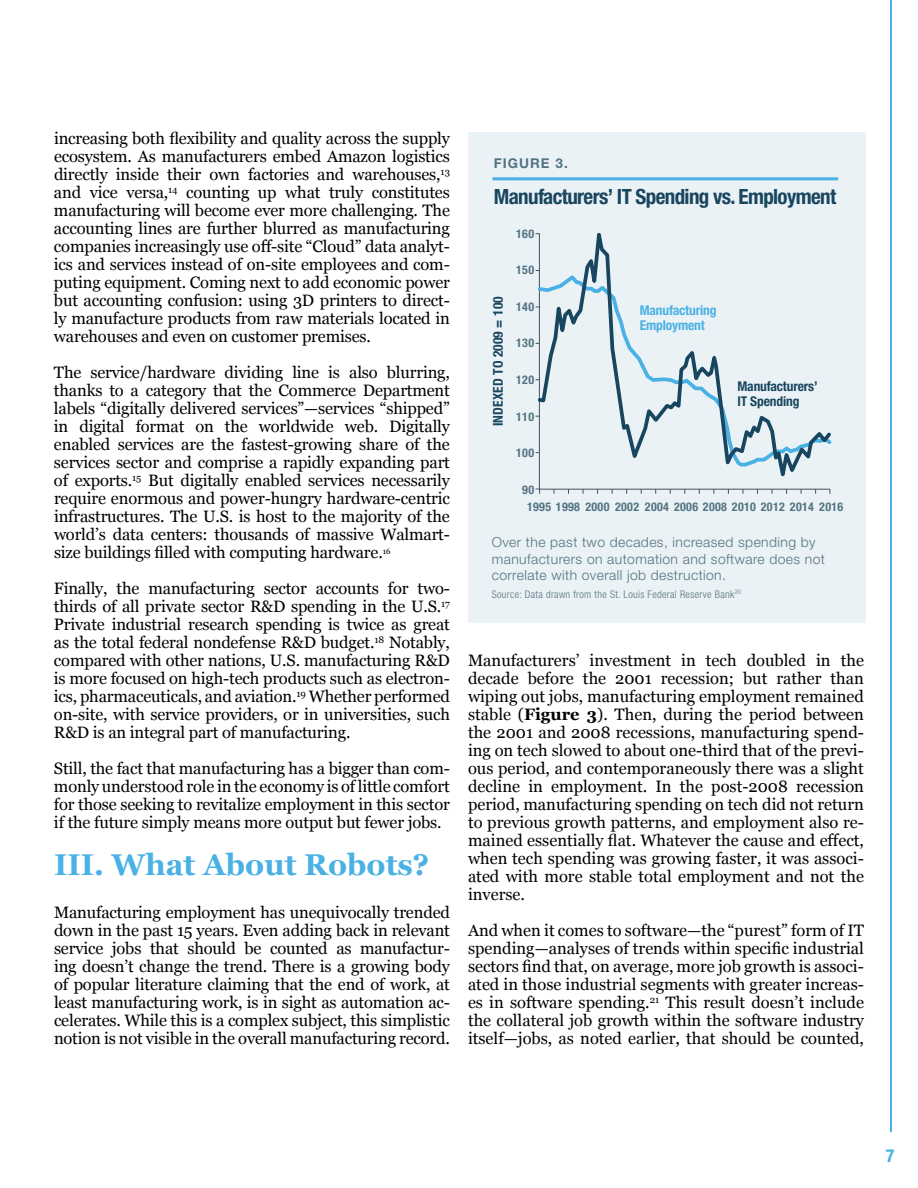
<style>
.page{position:relative;width:918px;height:1188px;background:#fff}
.page>*{position:absolute;margin:0;border:0;box-sizing:border-box;transform-origin:0 0}
.t1{font:700 30px "Georgia";color:#4ab1e4}
.t2{font:700 condensed 21px "Helvetica Neue LT Pro";letter-spacing:-.03em;color:#19465f}
.t3{font:700 condensed 18px "Helvetica Neue LT Pro";color:#4ab1e4}
.t4{font:16.5px/18px "Georgia";letter-spacing:-.01em;color:#000;text-align:justify}
.t5{font:300 13.8px/16.5px "Helvetica Neue LT Pro";letter-spacing:.03em;color:#527381}
.t6{font:700 condensed 13.5px/15px "Helvetica Neue LT Pro";letter-spacing:-.01em;color:#19465f}
.t7{font:700 condensed 13.5px/15px "Helvetica Neue LT Pro";letter-spacing:-.01em;color:#4ab1e4}
.t8{font:700 condensed 13.5px "Helvetica Neue LT Pro";letter-spacing:.01em;color:#19465f}
.t9{font:700 13.5px "Helvetica Neue LT Pro";letter-spacing:.075em;color:#527381}
.t10{font:700 condensed 12px "Helvetica Neue LT Pro";letter-spacing:.03em;color:#527381}
.t11{font:300 condensed 10.5px "Helvetica Neue LT Pro";letter-spacing:.03em;color:#527381}
.s1{font-weight:700}
</style>
<div class="page">
<hr style="left:890px;top:0;width:2px;height:1132px;background:#4ab1e4">
<div style="left:469px;top:132px;width:397px;height:490px;background:#ebf2f6"></div>
<svg style="left:535px;top:232px;width:297px;height:262px"></svg>
<hr style="left:492px;top:177px;width:346px;height:3px;background:#4ab1e4">
<p class="t4" style="left:54px;top:129px;width:398px">increasing both flexibility and quality across the supply ecosystem. As manufacturers embed Amazon logistics directly inside their own factories and warehouses,<sup>13 </sup>and vice versa,<sup>14</sup> counting up what truly constitutes manufacturing will become ever more challenging. The accounting lines are further blurred as manufacturing companies increasingly use off-site “Cloud” data analyt&shy;ics and services instead of on-site employees and com&shy;puting equipment. Coming next to add economic power but accounting confusion: using 3D printers to direct&shy;ly manufacture products from raw materials located in warehouses and even on customer premises.</p>
<p class="t4" style="left:54px;top:363px;width:397px">The service/hardware dividing line is also blurring, thanks to a category that the Commerce Department labels “digitally delivered services”—services “shipped” in digital format on the worldwide web. Digitally enabled services are the fastest-growing share of the services sector and comprise a rapidly expanding part of exports.<sup>15</sup> But digitally enabled services necessarily require enormous and power-hungry hardware-centric infrastructures. The U.S. is host to the majority of the world’s data centers: thousands of massive Walmart&shy;size buildings filled with computing hardware.<sup>16</sup></p>
<p class="t4" style="left:54px;top:579px;width:398px">Finally, the manufacturing sector accounts for two&shy;thirds of all private sector R&amp;D spending in the U.S.<sup>17<br></sup>Private industrial research spending is twice as great as the total federal nondefense R&amp;D budget.<sup>18</sup> Notably, compared with other nations, U.S. manufacturing R&amp;D is more focused on high-tech products such as electron&shy;ics, pharmaceuticals, and aviation.<sup>19</sup> Whether performed on-site, with service providers, or in universities, such R&amp;D is an integral part of manufacturing.</p>
<p class="t4" style="left:54px;top:759px;width:397px">Still, the fact that manufacturing has a bigger than com&shy;monly understood role in the economy is of little comfort for those seeking to revitalize employment in this sector if the future simply means more output but fewer jobs.</p>
<h1 class="t1" style="left:54px;top:841px;width:377px">III. What About Robots?</h1>
<p class="t4" style="left:54px;top:903px;width:398px">Manufacturing employment has unequivocally trended down in the past 15 years. Even adding back in relevant service jobs that should be counted as manufactur&shy;ing doesn’t change the trend. There is a growing body of popular literature claiming that the end of work, at least manufacturing work, is in sight as automation ac&shy;celerates. While this is a complex subject, this simplistic notion is not visible in the overall manufacturing record.</p>
<p class="t9" style="left:494px;top:155px;width:75px">FIGURE 3.</p>
<p class="t2" style="left:494px;top:184px;width:344px">Manufacturers’ IT Spending vs. Employment</p>
<p class="t8" style="left:490px;top:426px;width:132px;rotate:-90deg">INDEXED TO 2009 = 100</p>
<p class="t10" style="left:516px;top:226px;width:19px">160</p>
<p class="t10" style="left:516px;top:263px;width:19px">150</p>
<p class="t10" style="left:516px;top:299px;width:19px">140</p>
<p class="t10" style="left:516px;top:336px;width:19px">130</p>
<p class="t10" style="left:516px;top:373px;width:19px">120</p>
<p class="t10" style="left:516px;top:409px;width:19px">110</p>
<p class="t10" style="left:516px;top:446px;width:19px">100</p>
<p class="t10" style="left:522px;top:482px;width:13px">90</p>
<p class="t7" style="left:640px;top:303px;width:78px">Manufacturing<br>Employment</p>
<p class="t6" style="left:737px;top:379px;width:82px">Manufacturers’<br>IT Spending</p>
<p class="t10" style="left:527px;top:500px;width:318px">1995 1998 2000 2002 2004 2006 2008 2010 2012 2014 2016</p>
<p class="t5" style="left:492px;top:534px;width:335px">Over the past two decades, increased spending by manufacturers on automation and software does not correlate with overall job destruction.</p>
<p class="t11" style="left:492px;top:588px;width:251px">Source: Data drawn from the St. Louis Federal Reserve Bank<sup>20</sup></p>
<p class="t4" style="left:468px;top:651px;width:398px">Manufacturers’ investment in tech doubled in the decade before the 2001 recession; but rather than wiping out jobs, manufacturing employment remained stable (<span class="s1">Figure 3</span>). Then, during the period between the 2001 and 2008 recessions, manufacturing spend&shy;ing on tech slowed to about one-third that of the previ&shy;ous period, and contemporaneously there was a slight decline in employment. In the post-2008 recession period, manufacturing spending on tech did not return to previous growth patterns, and employment also re&shy;mained essentially flat. Whatever the cause and effect, when tech spending was growing faster, it was associ&shy;ated with more stable total employment and not the inverse.</p>
<p class="t4" style="left:468px;top:921px;width:397px">And when it comes to software—the “purest” form of IT spending—analyses of trends within specific industrial sectors find that, on average, more job growth is associ&shy;ated in those industrial segments with greater increas&shy;es in software spending.<sup>21</sup> This result doesn’t include the collateral job growth within the software industry itself—jobs, as noted earlier, that should be counted,</p>
<p class="t3" style="left:886px;top:1145px;width:10px">7</p>
</div>
